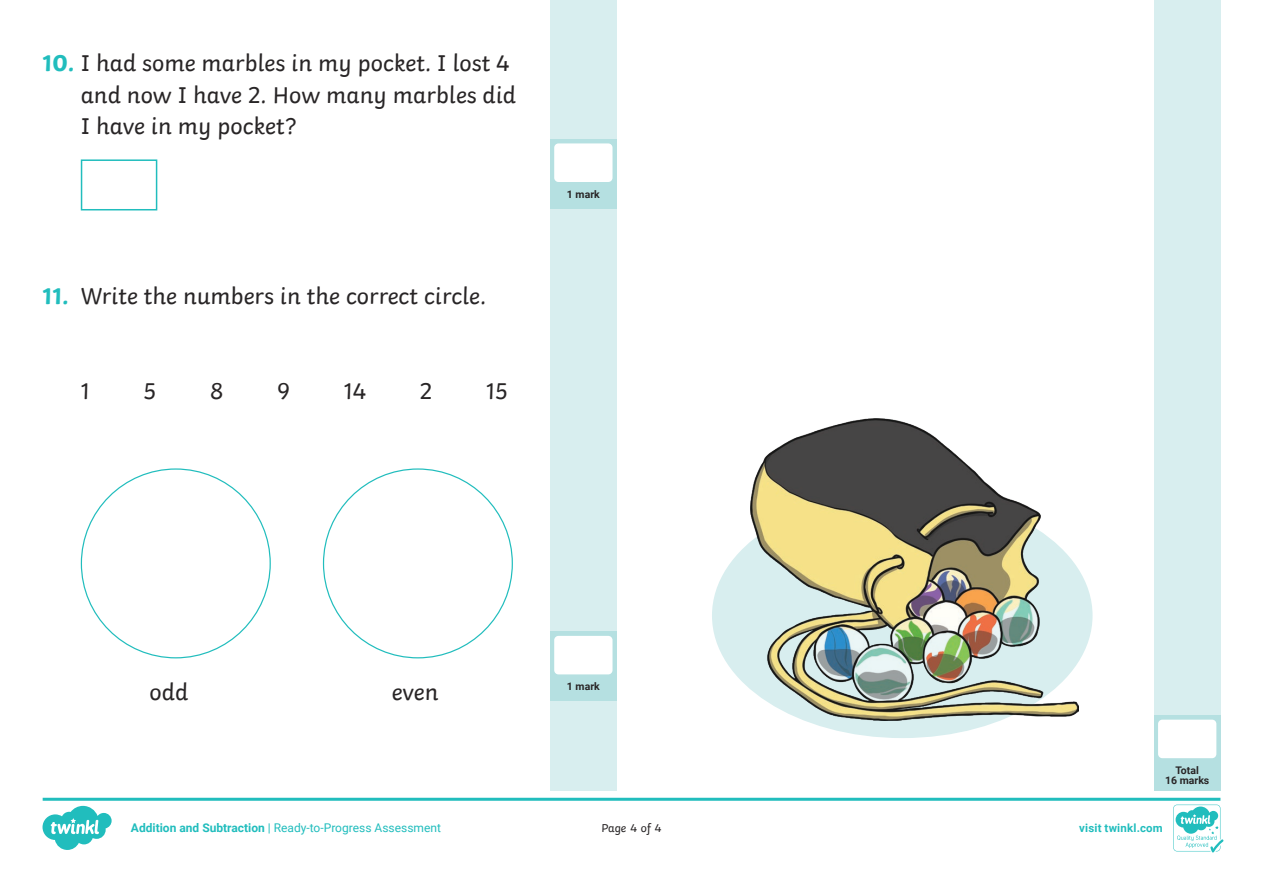
<style>
.page{position:relative;width:1263px;height:893px;background:#fff}
.page>*{position:absolute;margin:0;border:0;box-sizing:border-box;transform-origin:0 0}
.KS1_Body_Copy{font:24px/31.5px "Twinkl";color:#282526}
.t1{font:12px "Roboto";color:#21bdbd}
.t2{font:12px "Twinkl";letter-spacing:-.005em;color:#282526}
.t3{font:700 11.4px "Roboto";letter-spacing:.02em;color:#21bdbd}
.Marking_Text{font:700 10.5px/10.5px "Roboto";color:#282526;text-align:center}
.s1{font-weight:700;color:#21bdbd}
.s2{font-weight:700}
</style>
<div class="page">
<div style="left:550px;top:0;width:67px;height:791px;background:#d8eeef"></div>
<div style="left:1154px;top:0;width:66px;height:791px;background:#d8eeef"></div>
<div style="left:1154px;top:715px;width:66px;height:76px;background:#b5e0e1"></div>
<div style="left:1158px;top:720px;width:58px;height:38px;background:#fff;border-radius:4px"></div>
<div style="left:81px;top:159px;width:76px;height:51px;border:2px solid #21bdbd"></div>
<div style="left:550px;top:139px;width:67px;height:69px;background:#b5e0e1"></div>
<div style="left:554px;top:143px;width:58px;height:39px;background:#fff;border-radius:4px"></div>
<div style="left:550px;top:631px;width:67px;height:70px;background:#b5e0e1"></div>
<div style="left:554px;top:636px;width:58px;height:38px;background:#fff;border-radius:4px"></div>
<div style="left:712px;top:493px;width:380px;height:245px;background:#d8eeef;border-radius:50%"></div>
<img style="left:751px;top:418px;width:327px;height:302px">
<svg style="left:43px;top:798px;width:1180px;height:54px"></svg>
<p class="KS1_Body_Copy" style="left:81px;top:45px;width:437px;text-indent:-38px"><span class="s1">10.</span> I had some marbles in my pocket. I lost 4 and now I have 2. How many marbles did<br>I have in my pocket?</p>
<p class="KS1_Body_Copy" style="left:43px;top:279px;width:445px"><span class="s1">11.</span> Write the numbers in the correct circle.</p>
<p class="KS1_Body_Copy" style="left:81px;top:373px;width:11px">1</p>
<p class="KS1_Body_Copy" style="left:143px;top:373px;width:14px">5</p>
<p class="KS1_Body_Copy" style="left:210px;top:373px;width:15px">8</p>
<p class="KS1_Body_Copy" style="left:277px;top:373px;width:15px">9</p>
<p class="KS1_Body_Copy" style="left:344px;top:373px;width:24px">14</p>
<p class="KS1_Body_Copy" style="left:420px;top:373px;width:14px">2</p>
<p class="KS1_Body_Copy" style="left:486px;top:373px;width:23px">15</p>
<p class="Marking_Text" style="left:567px;top:188px;width:34px">1 mark</p>
<p class="KS1_Body_Copy" style="left:150px;top:674px;width:40px">odd</p>
<p class="KS1_Body_Copy" style="left:392px;top:674px;width:48px">even</p>
<p class="t1" style="left:131px;top:820px;width:311px"><span class="s2">Addition and Subtraction</span> | Ready-to-Progress Assessment</p>
<p class="Marking_Text" style="left:567px;top:681px;width:34px">1 mark</p>
<p class="Marking_Text" style="left:1165px;top:764px;width:46px">Total<br>16 marks</p>
<p class="t2" style="left:601px;top:819px;width:62px">Page 4 of 4</p>
<p class="t3" style="left:1079px;top:820px;width:85px">visit twinkl.com</p>
</div>
